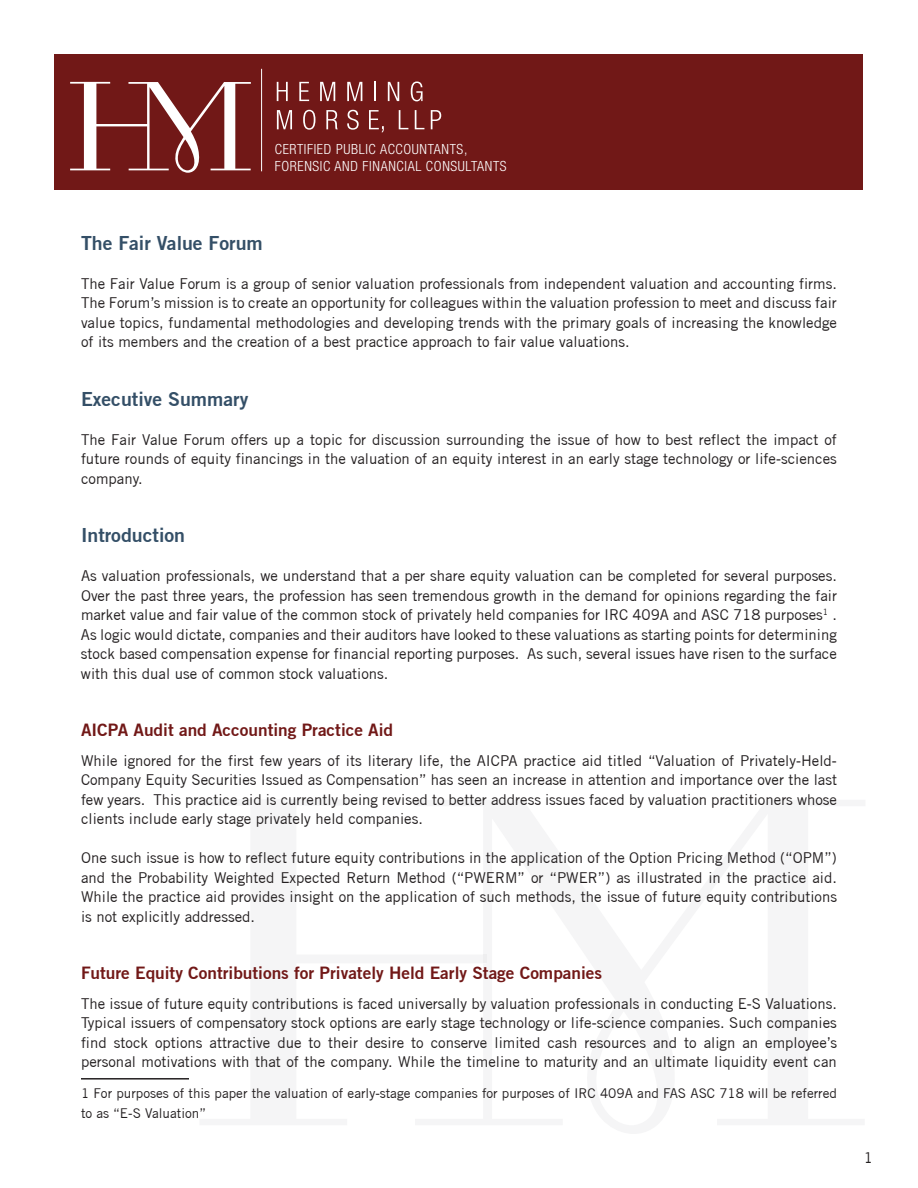
<style>
.page{position:relative;width:918px;height:1188px;background:#fff}
.page>*{position:absolute;margin:0;border:0;box-sizing:border-box;transform-origin:0 0}
.t1{font:700 19.5px "Trade Gothic No.2";color:#344f67}
.t2{font:700 17.25px "Trade Gothic No.2";color:#711817}
.t3{font:15px/19.5px "Trade Gothic";color:#231f20;text-align:justify}
.t4{font:300 condensed 14.1px/16.8px "Helvetica Neue";letter-spacing:.045em;color:#fff}
.t5{font:13.5px/19.5px "Trade Gothic";color:#231f20}
</style>
<div class="page">
<svg style="left:483px;top:955px;width:3px;height:8px"></svg>
<hr style="left:81px;top:1078px;width:108px;height:2px;background:#231f20">
<div style="left:55px;top:55px;width:808px;height:135px;background:#711817"></div>
<hr style="left:261px;top:69px;width:1px;height:102px;background:#fff">
<svg style="left:70px;top:82px;width:181px;height:91px"></svg>
<svg style="left:399px;top:110px;width:9px;height:19px"></svg>
<svg style="left:415px;top:110px;width:9px;height:19px"></svg>
<svg style="left:431px;top:110px;width:10px;height:19px"></svg>
<svg style="left:277px;top:82px;width:11px;height:19px"></svg>
<svg style="left:299px;top:82px;width:10px;height:19px"></svg>
<svg style="left:320px;top:82px;width:15px;height:19px"></svg>
<svg style="left:347px;top:82px;width:15px;height:19px"></svg>
<svg style="left:374px;top:82px;width:2px;height:19px"></svg>
<svg style="left:388px;top:82px;width:11px;height:19px"></svg>
<svg style="left:411px;top:82px;width:12px;height:19px"></svg>
<svg style="left:277px;top:110px;width:15px;height:19px"></svg>
<svg style="left:303px;top:110px;width:12px;height:20px"></svg>
<svg style="left:326px;top:110px;width:12px;height:19px"></svg>
<svg style="left:347px;top:110px;width:12px;height:20px"></svg>
<svg style="left:369px;top:110px;width:15px;height:23px"></svg>
<p class="t4" style="left:275px;top:141px;width:233px">CERTIFIED PUBLIC ACCOUNTANTS,<br>FORENSIC AND FINANCIAL CONSULTANTS</p>
<h1 class="t1" style="left:81px;top:230px;width:183px">The Fair Value Forum</h1>
<p class="t3" style="left:81px;top:273px;width:758px">The Fair Value Forum is a group of senior valuation professionals from independent valuation and accounting firms.<br>The Forum’s mission is to create an opportunity for colleagues within the valuation profession to meet and discuss fair value topics, fundamental methodologies and developing trends with the primary goals of increasing the knowledge of its members and the creation of a best practice approach to fair value valuations.</p>
<h1 class="t1" style="left:81px;top:386px;width:169px">Executive Summary</h1>
<p class="t3" style="left:81px;top:429px;width:757px">The Fair Value Forum offers up a topic for discussion surrounding the issue of how to best reflect the impact of future rounds of equity financings in the valuation of an equity interest in an early stage technology or life-sciences company.</p>
<h1 class="t1" style="left:81px;top:523px;width:106px">Introduction</h1>
<p class="t3" style="left:81px;top:566px;width:758px">As valuation professionals, we understand that a per share equity valuation can be completed for several purposes.<br>Over the past three years, the profession has seen tremendous growth in the demand for opinions regarding the fair market value and fair value of the common stock of privately held companies for IRC 409A and ASC 718 purposes<sup>1</sup> .<br>As logic would dictate, companies and their auditors have looked to these valuations as starting points for determining stock based compensation expense for financial reporting purposes. As such, several issues have risen to the surface with this dual use of common stock valuations.</p>
<p class="t2" style="left:81px;top:719px;width:314px">AICPA Audit and Accounting Practice Aid</p>
<p class="t3" style="left:81px;top:750px;width:758px">While ignored for the first few years of its literary life, the AICPA practice aid titled “Valuation of Privately-Held-Company Equity Securities Issued as Compensation” has seen an increase in attention and importance over the last few years. This practice aid is currently being revised to better address issues faced by valuation practitioners whose clients include early stage privately held companies.</p>
<p class="t3" style="left:81px;top:848px;width:758px">One such issue is how to reflect future equity contributions in the application of the Option Pricing Method (“OPM”) and the Probability Weighted Expected Return Method (“PWERM” or “PWER”) as illustrated in the practice aid.<br>While the practice aid provides insight on the application of such methods, the issue of future equity contributions is not explicitly addressed.</p>
<p class="t2" style="left:81px;top:962px;width:523px">Future Equity Contributions for Privately Held Early Stage Companies</p>
<p class="t3" style="left:81px;top:993px;width:758px">The issue of future equity contributions is faced universally by valuation professionals in conducting E-S Valuations.<br>Typical issuers of compensatory stock options are early stage technology or life-science companies. Such companies find stock options attractive due to their desire to conserve limited cash resources and to align an employee’s personal motivations with that of the company. While the timeline to maturity and an ultimate liquidity event can</p>
<p class="t5" style="left:81px;top:1084px;width:758px">1 For purposes of this paper the valuation of early-stage companies for purposes of IRC 409A and FAS ASC 718 will be referred to as “E-S Valuation”</p>
<p class="t3" style="left:864px;top:1147px;width:11px">1</p>
</div>
